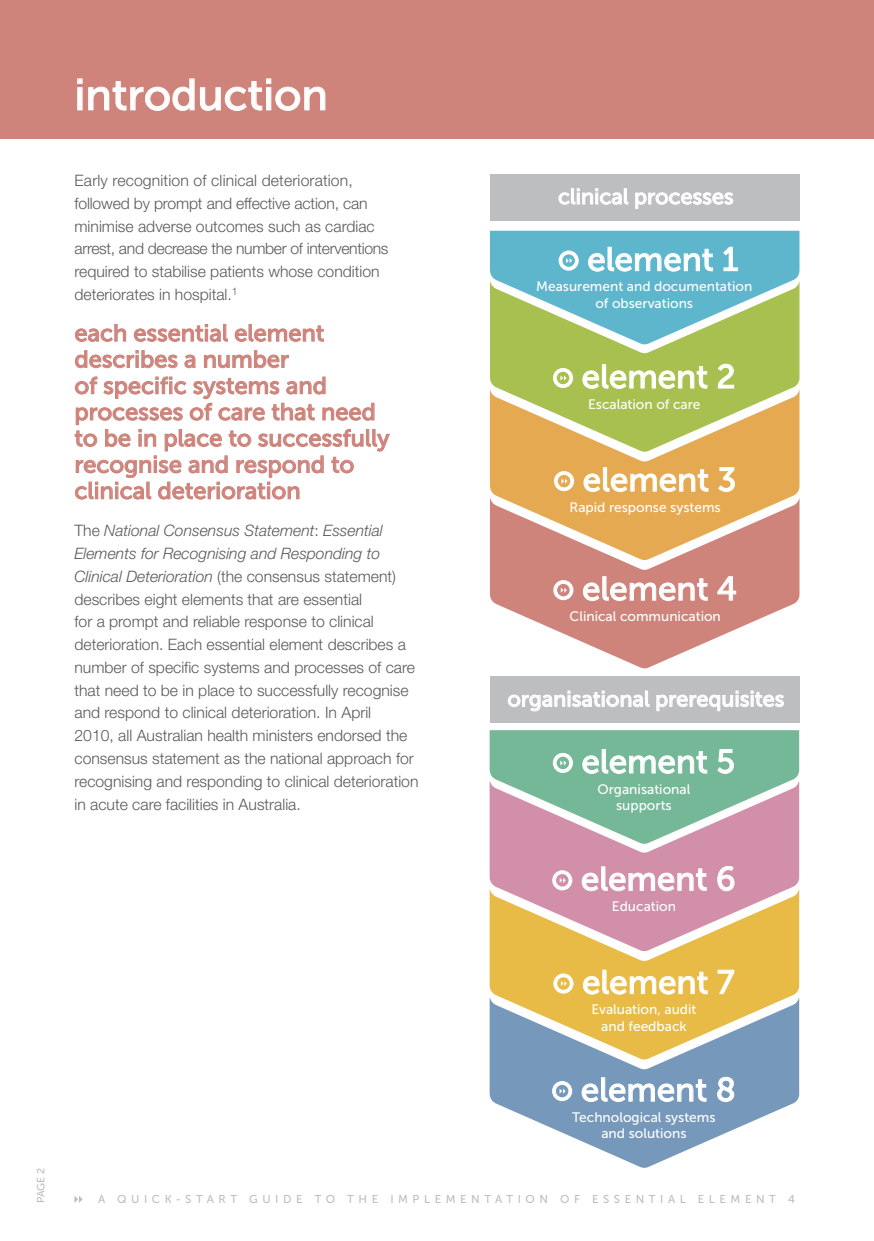
<style>
.page{position:relative;width:874px;height:1241px;background:#fff}
.page>*{position:absolute;margin:0;border:0;box-sizing:border-box;transform-origin:0 0}
.t1{font:43.75px "Museo Sans 500";color:#fff}
.t2{font:33.25px "Museo Sans 500";color:#fff}
.t3{font:23.62px/26.2px "Museo Sans 500";color:#ce837b}
.t4{font:21.7px "Museo Sans 500";color:#fff}
.t5{font:300 15.75px/22.8px "Helvetica Neue";color:#58595b}
.t6{font:13.65px/16.6px "Museo Sans 500";color:#fff;text-align:center}
.t7{font:11.38px "Museo Sans 500";letter-spacing:.4em;color:#bcbec0}
.t8{font:10.5px "Museo Sans 500";color:#bcbec0}
.s1{font-style:italic}
</style>
<div class="page">
<svg style="left:74px;top:1196px;width:8px;height:6px"></svg>
<div style="left:0;top:0;width:873px;height:139px;background:#ce837b"></div>
<svg style="left:75px;top:324px;width:249px;height:45px"></svg>
<svg style="left:74px;top:376px;width:316px;height:124px"></svg>
<div style="left:489px;top:174px;width:310px;height:46px;background:#bcbec0"></div>
<div style="left:489px;top:676px;width:310px;height:46px;background:#bcbec0"></div>
<svg style="left:558px;top:188px;width:70px;height:17px"></svg>
<svg style="left:635px;top:192px;width:98px;height:17px"></svg>
<svg style="left:507px;top:690px;width:142px;height:21px"></svg>
<svg style="left:656px;top:690px;width:127px;height:21px"></svg>
<svg style="left:490px;top:231px;width:309px;height:51px;background:#67bacf"></svg>
<svg style="left:490px;top:282px;width:309px;height:108px;background:#99c286"></svg>
<svg style="left:490px;top:390px;width:309px;height:108px;background:#d5b862"></svg>
<svg style="left:490px;top:498px;width:309px;height:170px;fill:#ce837b"></svg>
<svg style="left:551px;top:367px;width:23px;height:22px"></svg>
<svg style="left:582px;top:364px;width:125px;height:25px;background:#bacd73"></svg>
<svg style="left:717px;top:363px;width:17px;height:26px"></svg>
<svg style="left:489px;top:730px;width:309px;height:51px;background:#7fbd9e"></svg>
<svg style="left:489px;top:781px;width:309px;height:108px;background:#b9a6ac"></svg>
<svg style="left:489px;top:889px;width:309px;height:108px;background:#e3b577"></svg>
<svg style="left:489px;top:997px;width:309px;height:170px;fill:#7699bb"></svg>
<svg style="left:551px;top:869px;width:22px;height:22px"></svg>
<svg style="left:581px;top:866px;width:125px;height:25px;background:#dba6bb"></svg>
<svg style="left:716px;top:865px;width:18px;height:26px"></svg>
<svg style="left:552px;top:470px;width:23px;height:22px"></svg>
<svg style="left:583px;top:467px;width:125px;height:25px;background:#eaba75"></svg>
<svg style="left:717px;top:467px;width:17px;height:25px"></svg>
<svg style="left:552px;top:972px;width:22px;height:22px"></svg>
<svg style="left:582px;top:969px;width:125px;height:25px;background:#ebc86c"></svg>
<svg style="left:717px;top:969px;width:17px;height:25px"></svg>
<svg style="left:552px;top:579px;width:22px;height:22px"></svg>
<svg style="left:582px;top:576px;width:125px;height:25px;background:#d89c96"></svg>
<svg style="left:716px;top:576px;width:20px;height:25px"></svg>
<svg style="left:550px;top:1079px;width:23px;height:23px"></svg>
<svg style="left:581px;top:1076px;width:125px;height:26px;background:#91adc8"></svg>
<svg style="left:716px;top:1076px;width:18px;height:26px"></svg>
<svg style="left:77px;top:78px;width:249px;height:33px"></svg>
<p class="t8" style="left:35px;top:1202px;width:37px;rotate:-90deg">PAGE 2</p>
<h1 class="t1" style="left:74px;top:71px;width:255px">introduction</h1>
<p class="t5" style="left:74px;top:169px;width:315px">Early recognition of clinical deterioration, followed by prompt and effective action, can minimise adverse outcomes such as cardiac arrest, and decrease the number of interventions required to stabilise patients whose condition deteriorates in hospital.<sup>1</sup></p>
<h3 class="t3" style="left:74px;top:320px;width:316px">each essential element describes a number<br>of specific systems and processes of care that need to be in place to successfully recognise and respond to clinical deterioration</h3>
<p class="t5" style="left:74px;top:519px;width:345px">The <span class="s1">National Consensus Statement</span>: <span class="s1">Essential Elements for Recognising and Responding to Clinical Deterioration</span> (the consensus statement) describes eight elements that are essential<br>for a prompt and reliable response to clinical deterioration. Each essential element describes a number of specific systems and processes of care that need to be in place to successfully recognise and respond to clinical deterioration. In April<br>2010, all Australian health ministers endorsed the consensus statement as the national approach for recognising and responding to clinical deterioration in acute care facilities in Australia.</p>
<h3 class="t4" style="left:557px;top:185px;width:177px">clinical processes</h3>
<h2 class="t2" style="left:587px;top:241px;width:152px">element 1</h2>
<p class="t6" style="left:536px;top:278px;width:217px">Measurement and documentation of observations</p>
<h2 class="t2" style="left:581px;top:358px;width:155px">element 2</h2>
<p class="t6" style="left:587px;top:396px;width:114px">Escalation of care</p>
<h2 class="t2" style="left:582px;top:461px;width:155px">element 3</h2>
<p class="t6" style="left:569px;top:499px;width:153px">Rapid response systems</p>
<h2 class="t2" style="left:581px;top:570px;width:156px">element 4</h2>
<p class="t6" style="left:569px;top:608px;width:153px">Clinical communication</p>
<h3 class="t4" style="left:507px;top:687px;width:278px">organisational prerequisites</h3>
<h2 class="t2" style="left:581px;top:743px;width:155px">element 5</h2>
<p class="t6" style="left:597px;top:780px;width:94px">Organisational supports</p>
<h2 class="t2" style="left:580px;top:860px;width:156px">element 6</h2>
<p class="t6" style="left:611px;top:898px;width:66px">Education</p>
<h2 class="t2" style="left:581px;top:963px;width:154px">element 7</h2>
<p class="t6" style="left:591px;top:1001px;width:106px">Evaluation, audit and feedback</p>
<h2 class="t2" style="left:580px;top:1071px;width:156px">element 8</h2>
<p class="t6" style="left:572px;top:1108px;width:145px">Technological systems and solutions</p>
<p class="t7" style="left:98px;top:1192px;width:698px">A QUICK-START GUIDE TO THE IMPLEMENTATION OF ESSENTIAL ELEMENT 4</p>
</div>
